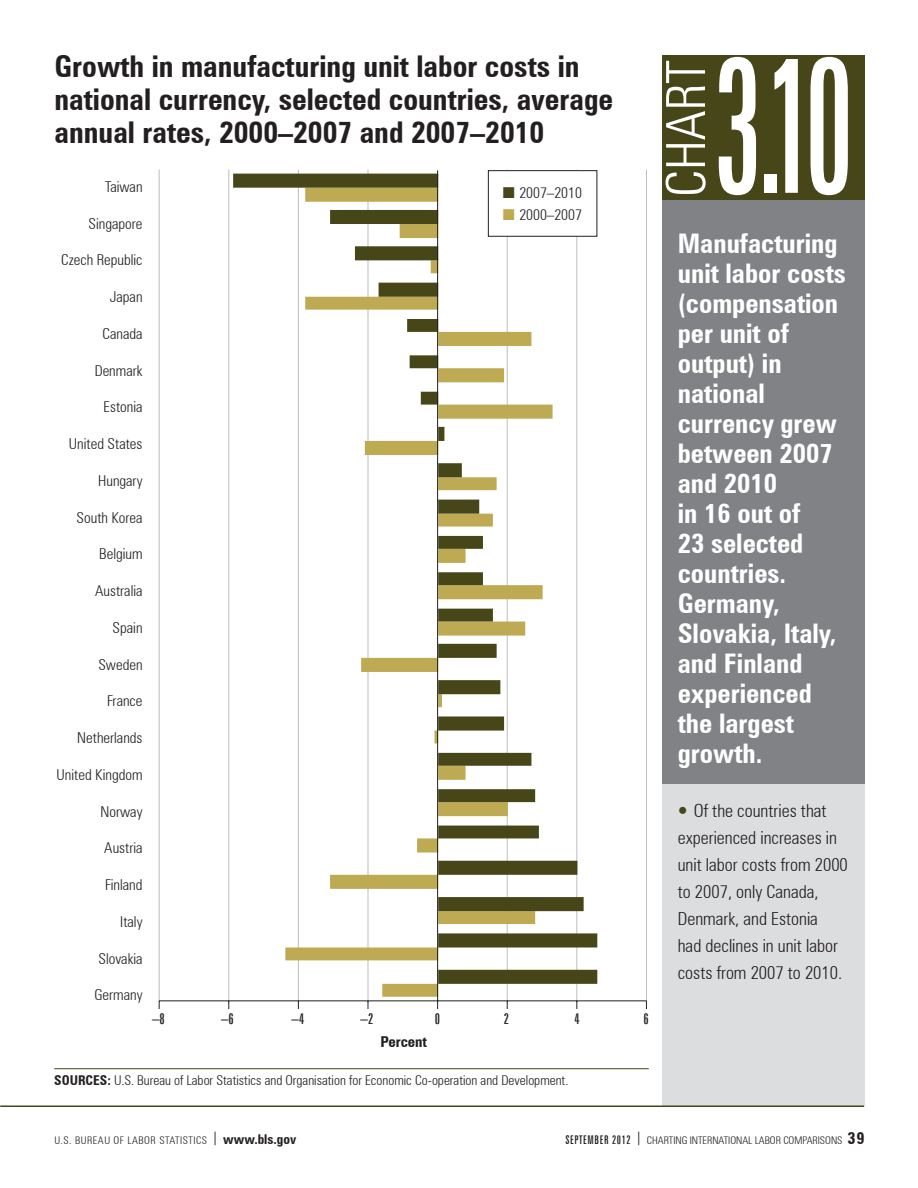
<style>
.page{position:relative;width:918px;height:1188px;background:#fff}
.page>*{position:absolute;margin:0;border:0;box-sizing:border-box;transform-origin:0 0}
.t1{font:extra-condensed 192px "Zurich BT";color:#fff;scale:.75 1}
.t2{font:300 condensed 54px "Zurich BT";color:#fff}
.t3{font:700 condensed 30px/33px "Zurich BT";color:#231f20}
.t4{font:700 condensed 27px/30px "Zurich BT";color:#fff}
.t5{font:300 condensed 18px/27px "Zurich BT";color:#231f20}
.t6{font:300 condensed 15px "Zurich BT";color:#231f20}
.Chart_text{font:extra-condensed 15px "Zurich BT";color:#231f20}
.Chart_text-2{font:700 condensed 15px "Zurich BT";color:#231f20}
.t7{font:300 condensed 13.5px "Zurich BT";color:#231f20}
.t8{font:300 condensed 10.5px "Zurich BT";color:#231f20}
.t9{font:300 condensed 10.5px "Zurich BT";letter-spacing:.05em;color:#231f20}
.s1{font-weight:700}
.s2{font-weight:400;font-stretch:extra-condensed;font-size:13.5px}
.s3{font-weight:700;font-size:13.5px}
.s4{font-weight:400;font-stretch:extra-condensed;font-size:12px}
.s5{font-weight:700;font-size:16.5px}
</style>
<div class="page">
<div style="left:662px;top:200px;width:202px;height:907px;background:#dcdddf"></div>
<hr style="left:0;top:1106px;width:864px;height:1px;background:#464619">
<div style="left:662px;top:200px;width:202px;height:584px;background:#808285"></div>
<div style="left:662px;top:55px;width:202px;height:145px;background:#464619"></div>
<hr style="left:54px;top:1068px;width:595px;height:1px;background:#464619">
<hr style="left:159px;top:170px;width:1px;height:831px;background:#bcbdc0">
<hr style="left:228px;top:170px;width:1px;height:831px;background:#bcbdc0">
<hr style="left:298px;top:170px;width:1px;height:831px;background:#bcbdc0">
<hr style="left:368px;top:170px;width:1px;height:831px;background:#bcbdc0">
<hr style="left:507px;top:170px;width:1px;height:831px;background:#bcbdc0">
<hr style="left:576px;top:170px;width:1px;height:831px;background:#bcbdc0">
<hr style="left:646px;top:170px;width:1px;height:831px;background:#bcbdc0">
<svg style="left:233px;top:174px;width:364px;height:810px"></svg>
<hr style="left:159px;top:1000px;width:487px;height:1px;background:#231f20">
<hr style="left:437px;top:170px;width:1px;height:832px;background:#231f20">
<div style="left:488px;top:171px;width:109px;height:65px;background:#fff"></div>
<div style="left:488px;top:170px;width:109px;height:67px;border:1px solid #231f20"></div>
<p class="t3" style="left:55px;top:49px;width:560px">Growth in manufacturing unit labor costs in national currency, selected countries, average annual rates, 2000–2007 and 2007–2010</p>
<p class="t6" style="left:105px;top:177px;width:39px">Taiwan</p>
<p class="t6" style="left:89px;top:214px;width:55px">Singapore</p>
<p class="t6" style="left:61px;top:251px;width:83px">Czech Republic</p>
<p class="t6" style="left:110px;top:288px;width:34px">Japan</p>
<p class="t6" style="left:103px;top:324px;width:42px">Canada</p>
<p class="t6" style="left:95px;top:361px;width:49px">Denmark</p>
<p class="t6" style="left:104px;top:398px;width:40px">Estonia</p>
<p class="t6" style="left:69px;top:435px;width:75px">United States</p>
<p class="t6" style="left:98px;top:471px;width:46px">Hungary</p>
<p class="t6" style="left:77px;top:508px;width:67px">South Korea</p>
<p class="t6" style="left:99px;top:545px;width:45px">Belgium</p>
<p class="t6" style="left:95px;top:582px;width:49px">Australia</p>
<p class="t6" style="left:113px;top:618px;width:31px">Spain</p>
<p class="t6" style="left:98px;top:655px;width:46px">Sweden</p>
<p class="t6" style="left:107px;top:692px;width:37px">France</p>
<p class="t6" style="left:77px;top:729px;width:67px">Netherlands</p>
<p class="t6" style="left:57px;top:765px;width:87px">United Kingdom</p>
<p class="t6" style="left:101px;top:802px;width:43px">Norway</p>
<p class="t6" style="left:104px;top:839px;width:40px">Austria</p>
<p class="t6" style="left:105px;top:876px;width:39px">Finland</p>
<p class="t6" style="left:120px;top:912px;width:24px">Italy</p>
<p class="t6" style="left:98px;top:949px;width:46px">Slovakia</p>
<p class="t6" style="left:95px;top:986px;width:49px">Germany</p>
<p class="t6" style="left:519px;top:184px;width:64px">2007–2010</p>
<p class="t6" style="left:519px;top:206px;width:64px">2000–2007</p>
<p class="Chart_text" style="left:152px;top:1010px;width:14px">–8</p>
<p class="Chart_text" style="left:221px;top:1010px;width:14px">–6</p>
<p class="Chart_text" style="left:292px;top:1010px;width:14px">–4</p>
<p class="Chart_text" style="left:361px;top:1010px;width:14px">–2</p>
<p class="Chart_text" style="left:435px;top:1010px;width:7px">0</p>
<p class="Chart_text" style="left:504px;top:1010px;width:7px">2</p>
<p class="Chart_text" style="left:574px;top:1010px;width:7px">4</p>
<p class="Chart_text" style="left:643px;top:1010px;width:7px">6</p>
<p class="Chart_text-2" style="left:380px;top:1033px;width:48px">Percent</p>
<p class="t7" style="left:54px;top:1072px;width:516px"><span class="s1">SOURCES:</span> U.S. Bureau of Labor Statistics and Organisation for Economic Co-operation and Development.</p>
<p class="t2" style="left:653px;top:197px;width:138px;rotate:-90deg">CHART</p>
<p class="t1" style="left:713px;top:16px;width:191px">3.10</p>
<p class="t4" style="left:678px;top:228px;width:170px">Manufacturing unit labor costs (compensation per unit of output) in national currency grew between 2007 and 2010<br>in 16 out of<br>23 selected countries.<br>Germany,<br>Slovakia, Italy, and Finland experienced the largest growth.</p>
<p class="t5" style="left:678px;top:796px;width:172px;text-indent:16px">Of the countries that experienced increases in unit labor costs from 2000 to 2007, only Canada,<br>Denmark, and Estonia<br>had declines in unit labor costs from 2007 to 2010.</p>
<p class="t9" style="left:55px;top:1133px;width:243px">U.S. BUREAU OF LABOR STATISTICS <span class="s2">|</span> <span class="s3">www.bls.gov</span></p>
<p class="t8" style="left:566px;top:1133px;width:300px"><span class="s4">SEPTEMBER 2012</span> <span class="s2">|</span> CHARTING INTERNATIONAL LABOR COMPARISONS <span class="s5">39</span></p>
</div>
